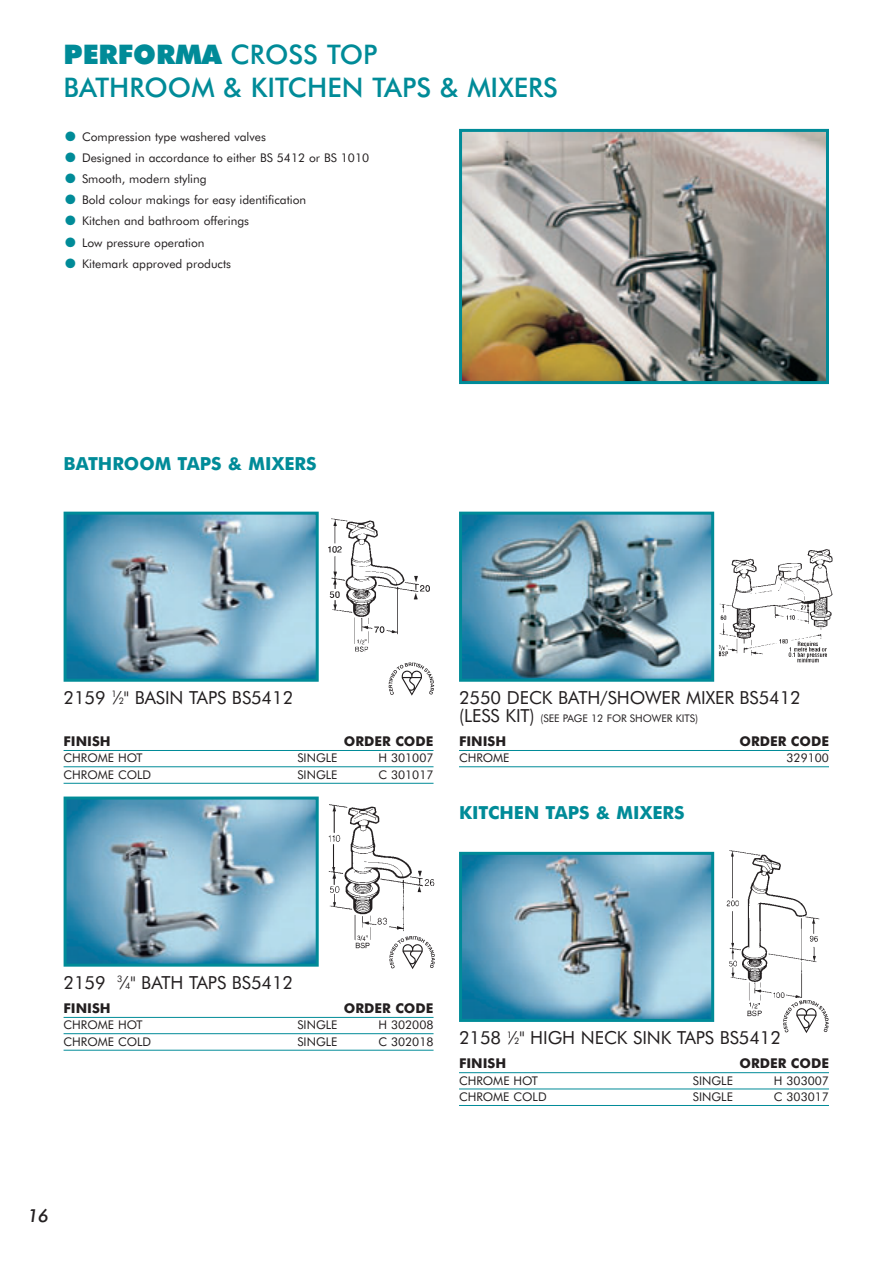
<style>
.page{position:relative;width:893px;height:1263px;background:#fff}
.page>*{position:absolute;margin:0;border:0;box-sizing:border-box;transform-origin:0 0}
.t1{font:500 27px/32.4px "Futura BT";color:#008b98}
.t2{font:18px "Futura BT";letter-spacing:-.005em;color:#231f20}
.t3{font:700 18px "Futura BT";color:#008b98}
.t4{font:italic 500 18px "Futura BT";color:#231f20}
.t5{font:700 13.5px "Futura BT";color:#231f20}
.t6{font:12px "Futura BT";color:#231f20}
.t7{font:10.5px "Futura BT";letter-spacing:-.005em;color:#231f20}
.s1{font-weight:900}
.s2{color:#008b98}
.s3{font-size:9px}
.s4{font-size:18px}
</style>
<div class="page">
<img style="left:463px;top:856px;width:247px;height:162px">
<div style="left:459px;top:852px;width:255px;height:170px;border:3px solid #008b98"></div>
<hr style="left:459px;top:1072px;width:370px;height:1px;background:#008b98">
<hr style="left:459px;top:1088px;width:370px;height:1px;background:#008b98">
<hr style="left:459px;top:1105px;width:370px;height:1px;background:#008b98">
<img style="left:726px;top:850px;width:94px;height:167px">
<svg style="left:783px;top:1000px;width:46px;height:33px"></svg>
<img style="left:68px;top:800px;width:247px;height:163px">
<div style="left:64px;top:796px;width:255px;height:171px;border:3px solid #008b98"></div>
<img style="left:68px;top:516px;width:247px;height:162px">
<div style="left:64px;top:512px;width:255px;height:170px;border:3px solid #008b98"></div>
<hr style="left:64px;top:750px;width:369px;height:1px;background:#008b98">
<hr style="left:64px;top:766px;width:369px;height:1px;background:#008b98">
<hr style="left:64px;top:783px;width:369px;height:1px;background:#008b98">
<hr style="left:64px;top:1017px;width:369px;height:1px;background:#008b98">
<hr style="left:64px;top:1033px;width:369px;height:1px;background:#008b98">
<hr style="left:64px;top:1050px;width:369px;height:1px;background:#008b98">
<img style="left:718px;top:549px;width:115px;height:114px">
<img style="left:463px;top:516px;width:247px;height:162px">
<div style="left:459px;top:512px;width:255px;height:170px;border:3px solid #008b98"></div>
<hr style="left:459px;top:750px;width:370px;height:1px;background:#008b98">
<hr style="left:459px;top:766px;width:370px;height:1px;background:#008b98">
<img style="left:328px;top:518px;width:102px;height:134px">
<img style="left:328px;top:804px;width:107px;height:145px">
<img style="left:463px;top:133px;width:362px;height:247px">
<div style="left:459px;top:129px;width:370px;height:255px;border:3px solid #008b98"></div>
<svg style="left:389px;top:662px;width:45px;height:34px"></svg>
<svg style="left:389px;top:936px;width:46px;height:33px"></svg>
<h1 class="t1" style="left:64px;top:40px;width:496px"><span class="s1">PERFORMA</span> CROSS TOP<br>BATHROOM &amp; KITCHEN TAPS &amp; MIXERS</h1>
<p class="t6" style="left:65px;top:130px;width:202px"><span class="s2">●</span> Compression type washered valves</p>
<p class="t6" style="left:65px;top:152px;width:306px"><span class="s2">●</span> Designed in accordance to either BS 5412 or BS 1010</p>
<p class="t6" style="left:65px;top:173px;width:143px"><span class="s2">●</span> Smooth, modern styling</p>
<p class="t6" style="left:65px;top:194px;width:243px"><span class="s2">●</span> Bold colour makings for easy identification</p>
<p class="t6" style="left:65px;top:215px;width:186px"><span class="s2">●</span> Kitchen and bathroom offerings</p>
<p class="t6" style="left:65px;top:236px;width:141px"><span class="s2">●</span> Low pressure operation</p>
<p class="t6" style="left:65px;top:258px;width:167px"><span class="s2">●</span> Kitemark approved products</p>
<h2 class="t3" style="left:64px;top:455px;width:254px">BATHROOM TAPS &amp; MIXERS</h2>
<h2 class="t2" style="left:64px;top:689px;width:231px">2159 <sup>1</sup>⁄<span class="s3">2</span>" BASIN TAPS BS5412</h2>
<p class="t5" style="left:64px;top:734px;width:49px">FINISH</p>
<p class="t5" style="left:344px;top:734px;width:91px">ORDER CODE</p>
<p class="t6" style="left:64px;top:752px;width:80px">CHROME HOT</p>
<p class="t6" style="left:297px;top:752px;width:42px">SINGLE</p>
<p class="t6" style="left:378px;top:752px;width:57px">H 301007</p>
<p class="t6" style="left:64px;top:769px;width:89px">CHROME COLD</p>
<p class="t6" style="left:297px;top:769px;width:42px">SINGLE</p>
<p class="t6" style="left:378px;top:769px;width:57px">C 301017</p>
<h2 class="t2" style="left:459px;top:689px;width:343px">2550 DECK BATH/SHOWER MIXER BS5412</h2>
<p class="t7" style="left:459px;top:713px;width:241px"><span class="s4">(LESS KIT)</span> (SEE PAGE 12 FOR SHOWER KITS)</p>
<p class="t5" style="left:459px;top:734px;width:49px">FINISH</p>
<p class="t5" style="left:739px;top:734px;width:91px">ORDER CODE</p>
<p class="t6" style="left:459px;top:752px;width:52px">CHROME</p>
<p class="t6" style="left:786px;top:752px;width:44px">329100</p>
<h2 class="t3" style="left:459px;top:803px;width:227px">KITCHEN TAPS &amp; MIXERS</h2>
<h2 class="t2" style="left:64px;top:973px;width:231px">2159 <sup>3</sup>⁄<span class="s3">4</span>" BATH TAPS BS5412</h2>
<p class="t5" style="left:64px;top:1001px;width:49px">FINISH</p>
<p class="t5" style="left:344px;top:1001px;width:91px">ORDER CODE</p>
<p class="t6" style="left:64px;top:1019px;width:80px">CHROME HOT</p>
<p class="t6" style="left:297px;top:1019px;width:42px">SINGLE</p>
<p class="t6" style="left:378px;top:1019px;width:57px">H 302008</p>
<p class="t6" style="left:64px;top:1035px;width:89px">CHROME COLD</p>
<p class="t6" style="left:297px;top:1035px;width:42px">SINGLE</p>
<p class="t6" style="left:378px;top:1035px;width:57px">C 302018</p>
<h2 class="t2" style="left:459px;top:1029px;width:324px">2158 <sup>1</sup>⁄<span class="s3">2</span>" HIGH NECK SINK TAPS BS5412</h2>
<p class="t5" style="left:459px;top:1056px;width:49px">FINISH</p>
<p class="t5" style="left:739px;top:1056px;width:91px">ORDER CODE</p>
<p class="t6" style="left:459px;top:1074px;width:80px">CHROME HOT</p>
<p class="t6" style="left:693px;top:1074px;width:42px">SINGLE</p>
<p class="t6" style="left:774px;top:1074px;width:57px">H 303007</p>
<p class="t6" style="left:459px;top:1091px;width:89px">CHROME COLD</p>
<p class="t6" style="left:693px;top:1091px;width:42px">SINGLE</p>
<p class="t6" style="left:774px;top:1091px;width:57px">C 303017</p>
<h2 class="t4" style="left:27px;top:1207px;width:23px">16</h2>
</div>
